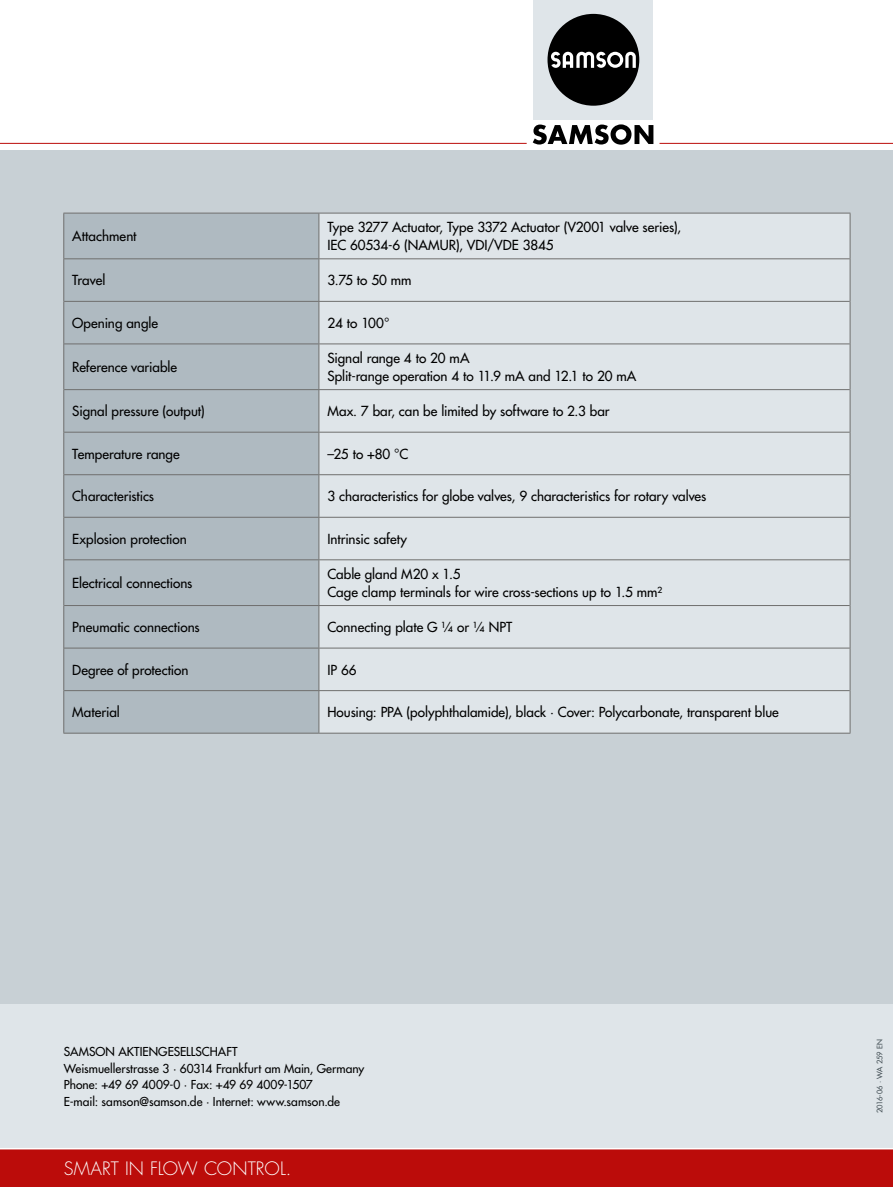
<style>
.page{position:relative;width:893px;height:1187px;background:#fff}
.page>*{position:absolute;margin:0;border:0;box-sizing:border-box;transform-origin:0 0}
.t1{font:300 18px "Futura";letter-spacing:.005em;color:#fff}
.t2{font:13.5px/18px "Futura";color:#000}
.t3{font:12px/16.5px "Futura";color:#000}
.t4{font:500 7.5px "Futura Com";color:#434f55}
</style>
<div class="page">
<hr style="left:659px;top:143px;width:234px;height:1px;background:#bb0c0a">
<hr style="left:0;top:143px;width:527px;height:1px;background:#bb0c0a">
<svg style="left:533px;top:124px;width:120px;height:21px"></svg>
<div style="left:534px;top:0;width:119px;height:120px;background:#dfe5e9"></div>
<div style="left:547px;top:14px;width:92px;height:92px;background:#000;border-radius:50%"></div>
<svg style="left:551px;top:51px;width:85px;height:17px"></svg>
<div style="left:0;top:1148px;width:893px;height:38px;background:#bb0c0a"></div>
<div style="left:0;top:150px;width:893px;height:998px;background:#c8d0d5"></div>
<div style="left:0;top:1003px;width:893px;height:145px;background:#dfe5e9"></div>
<hr style="left:0;top:1147px;width:893px;height:2px;background:#fff">
<div style="left:64px;top:214px;width:255px;height:518px;background:#afbac1"></div>
<div style="left:320px;top:214px;width:530px;height:518px;background:#dfe5e9"></div>
<hr style="left:63px;top:213px;width:256px;height:1px;background:#6f6f6e">
<hr style="left:64px;top:258px;width:255px;height:1px;background:#6f6f6e">
<hr style="left:64px;top:301px;width:255px;height:1px;background:#6f6f6e">
<hr style="left:64px;top:343px;width:255px;height:1px;background:#6f6f6e">
<hr style="left:64px;top:389px;width:255px;height:1px;background:#6f6f6e">
<hr style="left:319px;top:389px;width:531px;height:1px;background:#6f6f6e">
<hr style="left:64px;top:432px;width:255px;height:1px;background:#6f6f6e">
<hr style="left:319px;top:432px;width:531px;height:1px;background:#6f6f6e">
<hr style="left:64px;top:474px;width:255px;height:1px;background:#6f6f6e">
<hr style="left:319px;top:474px;width:531px;height:1px;background:#6f6f6e">
<hr style="left:64px;top:517px;width:255px;height:1px;background:#6f6f6e">
<hr style="left:319px;top:517px;width:531px;height:1px;background:#6f6f6e">
<hr style="left:64px;top:559px;width:255px;height:1px;background:#6f6f6e">
<hr style="left:319px;top:559px;width:531px;height:1px;background:#6f6f6e">
<hr style="left:64px;top:605px;width:255px;height:1px;background:#6f6f6e">
<hr style="left:319px;top:605px;width:531px;height:1px;background:#6f6f6e">
<hr style="left:64px;top:647px;width:255px;height:1px;background:#6f6f6e">
<hr style="left:319px;top:647px;width:531px;height:1px;background:#6f6f6e">
<hr style="left:64px;top:690px;width:255px;height:1px;background:#6f6f6e">
<hr style="left:319px;top:690px;width:531px;height:1px;background:#6f6f6e">
<hr style="left:63px;top:732px;width:256px;height:1px;background:#6f6f6e">
<hr style="left:319px;top:732px;width:531px;height:1px;background:#6f6f6e">
<hr style="left:63px;top:213px;width:1px;height:46px;background:#6f6f6e">
<hr style="left:63px;top:259px;width:1px;height:42px;background:#6f6f6e">
<hr style="left:63px;top:301px;width:1px;height:43px;background:#6f6f6e">
<hr style="left:63px;top:344px;width:1px;height:45px;background:#6f6f6e">
<hr style="left:319px;top:344px;width:1px;height:45px;background:#6f6f6e">
<hr style="left:850px;top:344px;width:1px;height:45px;background:#6f6f6e">
<hr style="left:63px;top:389px;width:1px;height:43px;background:#6f6f6e">
<hr style="left:319px;top:390px;width:1px;height:42px;background:#6f6f6e">
<hr style="left:850px;top:389px;width:1px;height:43px;background:#6f6f6e">
<hr style="left:63px;top:432px;width:1px;height:42px;background:#6f6f6e">
<hr style="left:319px;top:432px;width:1px;height:42px;background:#6f6f6e">
<hr style="left:850px;top:432px;width:1px;height:42px;background:#6f6f6e">
<hr style="left:63px;top:474px;width:1px;height:43px;background:#6f6f6e">
<hr style="left:319px;top:475px;width:1px;height:42px;background:#6f6f6e">
<hr style="left:850px;top:474px;width:1px;height:43px;background:#6f6f6e">
<hr style="left:63px;top:517px;width:1px;height:42px;background:#6f6f6e">
<hr style="left:319px;top:517px;width:1px;height:42px;background:#6f6f6e">
<hr style="left:850px;top:517px;width:1px;height:42px;background:#6f6f6e">
<hr style="left:63px;top:559px;width:1px;height:46px;background:#6f6f6e">
<hr style="left:319px;top:560px;width:1px;height:45px;background:#6f6f6e">
<hr style="left:850px;top:559px;width:1px;height:46px;background:#6f6f6e">
<hr style="left:63px;top:605px;width:1px;height:43px;background:#6f6f6e">
<hr style="left:319px;top:606px;width:1px;height:41px;background:#6f6f6e">
<hr style="left:850px;top:605px;width:1px;height:43px;background:#6f6f6e">
<hr style="left:63px;top:648px;width:1px;height:42px;background:#6f6f6e">
<hr style="left:319px;top:648px;width:1px;height:42px;background:#6f6f6e">
<hr style="left:850px;top:648px;width:1px;height:42px;background:#6f6f6e">
<hr style="left:63px;top:690px;width:1px;height:42px;background:#6f6f6e">
<hr style="left:319px;top:691px;width:1px;height:41px;background:#6f6f6e">
<hr style="left:850px;top:690px;width:1px;height:42px;background:#6f6f6e">
<hr style="left:319px;top:213px;width:531px;height:1px;background:#6f6f6e">
<hr style="left:319px;top:258px;width:531px;height:1px;background:#6f6f6e">
<hr style="left:319px;top:301px;width:531px;height:1px;background:#6f6f6e">
<hr style="left:319px;top:343px;width:531px;height:1px;background:#6f6f6e">
<hr style="left:319px;top:213px;width:1px;height:45px;background:#6f6f6e">
<hr style="left:850px;top:213px;width:1px;height:46px;background:#6f6f6e">
<hr style="left:319px;top:259px;width:1px;height:42px;background:#6f6f6e">
<hr style="left:850px;top:259px;width:1px;height:42px;background:#6f6f6e">
<hr style="left:319px;top:302px;width:1px;height:41px;background:#6f6f6e">
<hr style="left:850px;top:301px;width:1px;height:43px;background:#6f6f6e">
<p class="t2" style="left:72px;top:227px;width:66px">Attachment</p>
<p class="t2" style="left:327px;top:218px;width:355px">Type 3277 Actuator, Type 3372 Actuator (V2001 valve series),<br>IEC 60534-6 (NAMUR), VDI/VDE 3845</p>
<p class="t2" style="left:72px;top:271px;width:35px">Travel</p>
<p class="t2" style="left:327px;top:271px;width:86px">3.75 to 50 mm</p>
<p class="t2" style="left:72px;top:314px;width:87px">Opening angle</p>
<p class="t2" style="left:327px;top:314px;width:63px">24 to 100°</p>
<p class="t2" style="left:72px;top:358px;width:106px">Reference variable</p>
<p class="t2" style="left:327px;top:349px;width:310px">Signal range 4 to 20 mA<br>Split-range operation 4 to 11.9 mA and 12.1 to 20 mA</p>
<p class="t2" style="left:72px;top:402px;width:134px">Signal pressure (output)</p>
<p class="t2" style="left:327px;top:402px;width:284px">Max. 7 bar, can be limited by software to 2.3 bar</p>
<p class="t2" style="left:72px;top:444px;width:109px">Temperature range</p>
<p class="t2" style="left:327px;top:444px;width:82px">–25 to +80 °C</p>
<p class="t2" style="left:72px;top:487px;width:83px">Characteristics</p>
<p class="t2" style="left:327px;top:487px;width:380px">3 characteristics for globe valves, 9 characteristics for rotary valves</p>
<p class="t2" style="left:72px;top:530px;width:116px">Explosion protection</p>
<p class="t2" style="left:327px;top:530px;width:81px">Intrinsic safety</p>
<p class="t2" style="left:72px;top:574px;width:122px">Electrical connections</p>
<p class="t2" style="left:327px;top:565px;width:336px">Cable gland M20 x 1.5<br>Cage clamp terminals for wire cross-sections up to 1.5 mm²</p>
<p class="t2" style="left:72px;top:618px;width:129px">Pneumatic connections</p>
<p class="t2" style="left:327px;top:618px;width:186px">Connecting plate G ¼ or ¼ NPT</p>
<p class="t2" style="left:72px;top:660px;width:118px">Degree of protection</p>
<p class="t2" style="left:327px;top:660px;width:31px">IP 66</p>
<p class="t2" style="left:72px;top:703px;width:49px">Material</p>
<p class="t2" style="left:327px;top:703px;width:453px">Housing: PPA (polyphthalamide), black · Cover: Polycarbonate, transparent blue</p>
<p class="t3" style="left:64px;top:1043px;width:302px">SAMSON AKTIENGESELLSCHAFT<br>Weismuellerstrasse 3 · 60314 Frankfurt am Main, Germany Phone: +49 69 4009-0 · Fax: +49 69 4009-1507<br>E-mail: samson@samson.de · Internet: www.samson.de</p>
<p class="t4" style="left:874px;top:1113px;width:75px;rotate:-90deg">2016-06 · WA 259 EN</p>
<h1 class="t1" style="left:64px;top:1156px;width:229px">SMART IN FLOW CONTROL.</h1>
</div>
